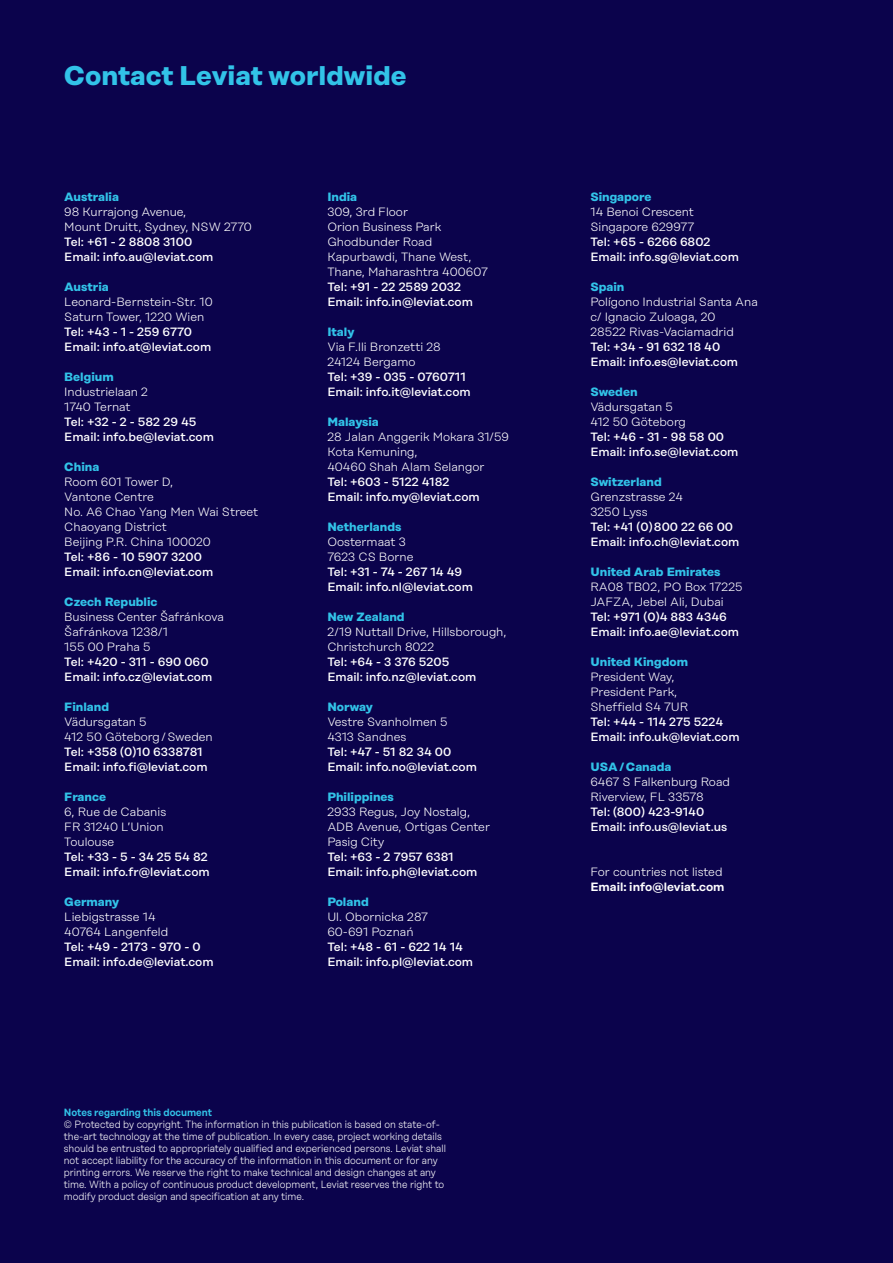
<style>
.page{position:relative;width:893px;height:1263px;background:#0b034c}
.page>*{position:absolute;margin:0;border:0;box-sizing:border-box;transform-origin:0 0}
.t1{font:700 27px "Rational Display";color:#32c3e8}
.t2{font:500 12px/15px "Rational Display";color:#fff}
.t3{font:300 12px/15px "Rational Display";color:#fff}
.t4{font:700 12px "Rational Display";color:#32c3e8}
.t5{font:600 12px "Rational Display";color:#fff}
.t6{font:300 10.5px/12px "Rational Display";color:#fff;scale:.92 1}
.t7{font:600 10.5px "Rational Display";color:#32c3e8;scale:.92 1}
.s1{font-weight:500}
.s2{font-weight:300}
</style>
<div class="page">
<p class="t1" style="left:64px;top:60px;width:344px">Contact Leviat worldwide</p>
<p class="t4" style="left:64px;top:189px;width:56px">Australia</p>
<p class="t3" style="left:64px;top:204px;width:189px">98 Kurrajong Avenue,<br>Mount Druitt, Sydney, NSW 2770<br><span class="s1">Tel: +61 - 2 8808 3100<br>Email: info.au@leviat.com</span></p>
<p class="t4" style="left:64px;top:279px;width:46px">Austria</p>
<p class="t3" style="left:64px;top:294px;width:150px">Leonard-Bernstein-Str. 10<br>Saturn Tower, 1220 Wien<br><span class="s1">Tel: +43 - 1 - 259 6770<br>Email: info.at@leviat.com</span></p>
<p class="t4" style="left:64px;top:369px;width:51px">Belgium</p>
<p class="t2" style="left:64px;top:384px;width:151px"><span class="s2">Industrielaan 2<br>1740 Ternat<br></span>Tel: +32 - 2 - 582 29 45<br>Email: info.be@leviat.com</p>
<p class="t4" style="left:64px;top:459px;width:37px">China</p>
<p class="t3" style="left:64px;top:474px;width:195px">Room 601 Tower D,<br>Vantone Centre<br>No. A6 Chao Yang Men Wai Street<br>Chaoyang District<br>Beijing P.R. China 100020<br><span class="s1">Tel: +86 - 10 5907 3200<br>Email: info.cn@leviat.com</span></p>
<p class="t4" style="left:64px;top:594px;width:95px">Czech Republic</p>
<p class="t3" style="left:64px;top:609px;width:161px">Business Center Šafránkova<br>Šafránkova 1238/1<br>155 00 Praha 5<br><span class="s1">Tel: +420 - 311 - 690 060<br>Email: info.cz@leviat.com</span></p>
<p class="t4" style="left:64px;top:699px;width:46px">Finland</p>
<p class="t2" style="left:64px;top:714px;width:150px"><span class="s2">Vädursgatan 5<br>412 50 Göteborg / Sweden<br></span>Tel: +358 (0)10 6338781<br>Email: info.fi@leviat.com</p>
<p class="t4" style="left:64px;top:789px;width:43px">France</p>
<p class="t2" style="left:64px;top:804px;width:147px"><span class="s2">6, Rue de Cabanis<br>FR 31240 L’Union<br>Toulouse<br></span>Tel: +33 - 5 - 34 25 54 82<br>Email: info.fr@leviat.com</p>
<p class="t4" style="left:64px;top:894px;width:56px">Germany</p>
<p class="t2" style="left:64px;top:909px;width:151px"><span class="s2">Liebigstrasse 14<br>40764 Langenfeld<br></span>Tel: +49 - 2173 - 970 - 0<br>Email: info.de@leviat.com</p>
<p class="t4" style="left:327px;top:189px;width:31px">India</p>
<p class="t3" style="left:327px;top:204px;width:162px">309, 3rd Floor<br>Orion Business Park<br>Ghodbunder Road<br>Kapurbawdi, Thane West,<br>Thane, Maharashtra 400607<br><span class="s1">Tel: +91 - 22 2589 2032<br>Email: info.in@leviat.com</span></p>
<p class="t4" style="left:327px;top:324px;width:29px">Italy</p>
<p class="t2" style="left:327px;top:339px;width:145px"><span class="s2">Via F.lli Bronzetti 28<br>24124 Bergamo<br></span>Tel: +39 - 035 - 0760711<br>Email: info.it@leviat.com</p>
<p class="t4" style="left:327px;top:414px;width:53px">Malaysia</p>
<p class="t3" style="left:327px;top:429px;width:183px">28 Jalan Anggerik Mokara 31/59<br>Kota Kemuning,<br>40460 Shah Alam Selangor<br><span class="s1">Tel: +603 - 5122 4182<br>Email: info.my@leviat.com</span></p>
<p class="t4" style="left:327px;top:519px;width:76px">Netherlands</p>
<p class="t2" style="left:327px;top:534px;width:147px"><span class="s2">Oostermaat 3<br>7623 CS Borne<br></span>Tel: +31 - 74 - 267 14 49<br>Email: info.nl@leviat.com</p>
<p class="t4" style="left:327px;top:609px;width:79px">New Zealand</p>
<p class="t3" style="left:327px;top:624px;width:181px">2/19 Nuttall Drive, Hillsborough,<br>Christchurch 8022<br><span class="s1">Tel: +64 - 3 376 5205<br>Email: info.nz@leviat.com</span></p>
<p class="t4" style="left:327px;top:699px;width:47px">Norway</p>
<p class="t2" style="left:327px;top:714px;width:151px"><span class="s2">Vestre Svanholmen 5<br>4313 Sandnes<br></span>Tel: +47 - 51 82 34 00<br>Email: info.no@leviat.com</p>
<p class="t4" style="left:327px;top:789px;width:68px">Philippines</p>
<p class="t3" style="left:327px;top:804px;width:164px">2933 Regus, Joy Nostalg,<br>ADB Avenue, Ortigas Center<br>Pasig City<br><span class="s1">Tel: +63 - 2 7957 6381<br>Email: info.ph@leviat.com</span></p>
<p class="t4" style="left:327px;top:894px;width:43px">Poland</p>
<p class="t2" style="left:327px;top:909px;width:147px"><span class="s2">Ul. Obornicka 287<br>60-691 Poznań<br></span>Tel: +48 - 61 - 622 14 14<br>Email: info.pl@leviat.com</p>
<p class="t7" style="left:64px;top:1105px;width:163px">Notes regarding this document</p>
<p class="t6" style="left:64px;top:1118px;width:417px">© Protected by copyright. The information in this publication is based on state-of&shy;the-art technology at the time of publication. In every case, project working details should be entrusted to appropriately qualified and experienced persons. Leviat shall not accept liability for the accuracy of the information in this document or for any printing errors. We reserve the right to make technical and design changes at any time. With a policy of continuous product development, Leviat reserves the right to modify product design and specification at any time.</p>
<p class="t4" style="left:590px;top:189px;width:63px">Singapore</p>
<p class="t2" style="left:590px;top:204px;width:150px"><span class="s2">14 Benoi Crescent<br>Singapore 629977<br></span>Tel: +65 - 6266 6802<br>Email: info.sg@leviat.com</p>
<p class="t4" style="left:590px;top:279px;width:36px">Spain</p>
<p class="t3" style="left:590px;top:294px;width:169px">Polígono Industrial Santa Ana c/ Ignacio Zuloaga, 20<br>28522 Rivas-Vaciamadrid<br><span class="s1">Tel: +34 - 91 632 18 40<br>Email: info.es@leviat.com</span></p>
<p class="t4" style="left:590px;top:384px;width:49px">Sweden</p>
<p class="t2" style="left:590px;top:399px;width:150px"><span class="s2">Vädursgatan 5<br>412 50 Göteborg<br></span>Tel: +46 - 31 - 98 58 00<br>Email: info.se@leviat.com</p>
<p class="t4" style="left:590px;top:474px;width:73px">Switzerland</p>
<p class="t2" style="left:590px;top:489px;width:151px"><span class="s2">Grenzstrasse 24<br>3250 Lyss<br></span>Tel: +41 (0) 800 22 66 00<br>Email: info.ch@leviat.com</p>
<p class="t4" style="left:590px;top:564px;width:132px">United Arab Emirates</p>
<p class="t2" style="left:590px;top:579px;width:154px"><span class="s2">RA08 TB02, PO Box 17225<br>JAFZA, Jebel Ali, Dubai<br></span>Tel: +971 (0)4 883 4346<br>Email: info.ae@leviat.com</p>
<p class="t4" style="left:590px;top:654px;width:99px">United Kingdom</p>
<p class="t2" style="left:590px;top:669px;width:151px"><span class="s2">President Way,<br>President Park,<br>Sheffield S4 7UR<br></span>Tel: +44 - 114 275 5224<br>Email: info.uk@leviat.com</p>
<p class="t4" style="left:590px;top:759px;width:83px">USA/Canada</p>
<p class="t2" style="left:590px;top:774px;width:141px"><span class="s2">6467 S Falkenburg Road<br>Riverview, FL 33578<br></span>Tel: (800) 423-9140<br>Email: info.us@leviat.us</p>
<p class="t3" style="left:590px;top:864px;width:134px">For countries not listed</p>
<p class="t5" style="left:590px;top:880px;width:136px">Email: info@leviat.com</p>
</div>
